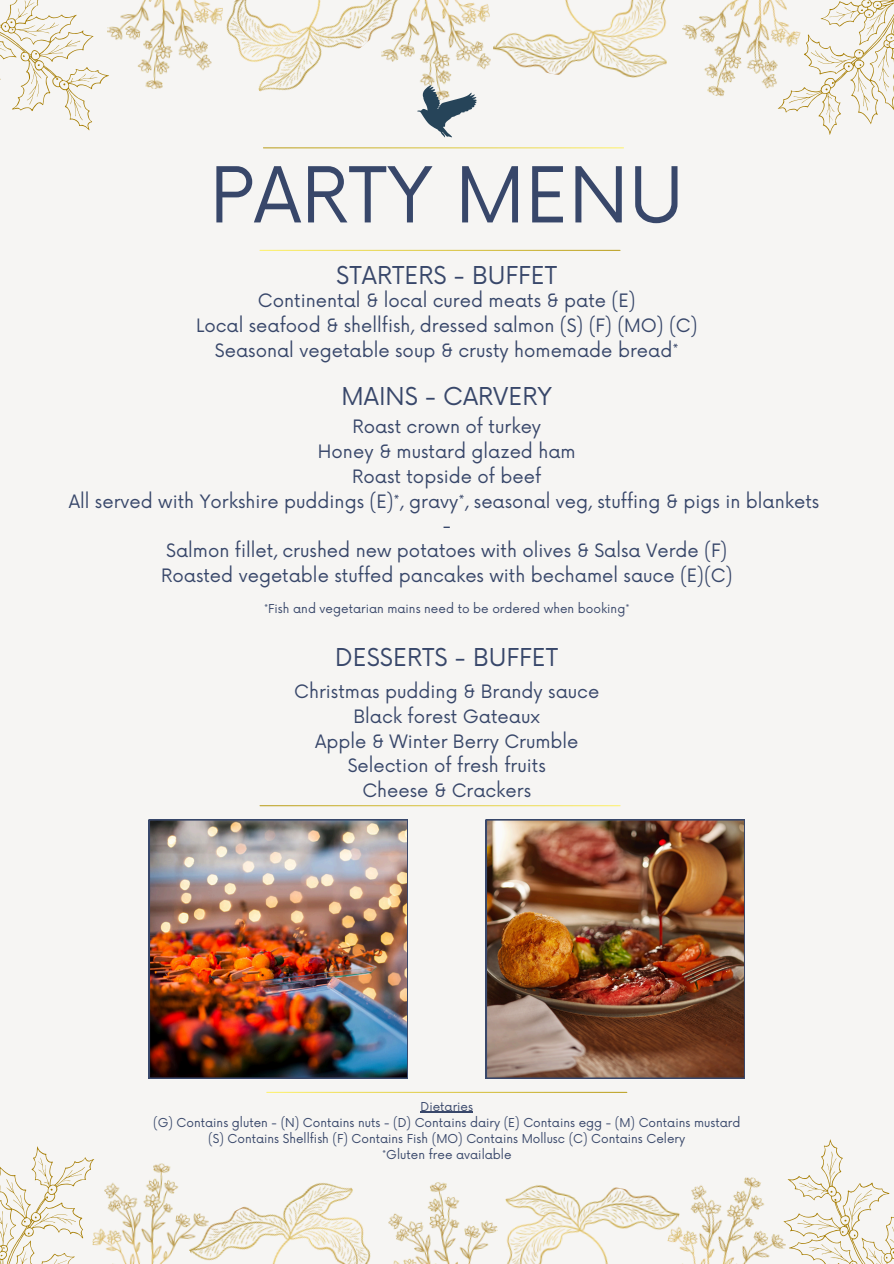
<style>
.page{position:relative;width:894px;height:1264px;background:#fff}
.page>*{position:absolute;margin:0;border:0;box-sizing:border-box;transform-origin:0 0}
.t1{font:75px "Now";color:#38476a}
.t2{font:24px "Now";color:#38476a}
.t3{font:18px/24.8px "Now";color:#38476a;text-align:center}
.t4{font:12px "Now";color:#38476a}
</style>
<div class="page">
<div style="left:0;top:0;width:893px;height:1263px;background:#f6f5f3"></div>
<svg style="left:0;top:0;width:102px;height:131px"></svg>
<img style="left:226px;top:0;width:144px;height:92px">
<img style="left:682px;top:0;width:63px;height:96px">
<img style="left:102px;top:0;width:121px;height:89px">
<img style="left:502px;top:0;width:165px;height:78px">
<svg style="left:745px;top:0;width:148px;height:135px"></svg>
<img style="left:370px;top:0;width:132px;height:103px">
<svg style="left:0;top:1146px;width:90px;height:117px"></svg>
<img style="left:213px;top:1183px;width:158px;height:80px">
<img style="left:681px;top:1177px;width:76px;height:86px">
<img style="left:90px;top:1159px;width:123px;height:104px">
<img style="left:507px;top:1185px;width:174px;height:78px">
<svg style="left:757px;top:1139px;width:136px;height:125px"></svg>
<img style="left:388px;top:1182px;width:119px;height:81px">
<svg style="left:259px;top:250px;width:361px;height:1px"></svg>
<svg style="left:263px;top:147px;width:360px;height:1px"></svg>
<img style="left:149px;top:819px;width:259px;height:259px">
<svg style="left:267px;top:1091px;width:360px;height:1px"></svg>
<svg style="left:259px;top:805px;width:361px;height:1px"></svg>
<svg style="left:417px;top:85px;width:59px;height:52px"></svg>
<img style="left:486px;top:819px;width:258px;height:259px">
<hr style="left:420px;top:1111px;width:53px;height:1px;background:#38476a">
<p class="t1" style="left:209px;top:153px;width:476px">PARTY MENU</p>
<h1 class="t2" style="left:336px;top:261px;width:222px">STARTERS - BUFFET</h1>
<h3 class="t3" style="left:196px;top:289px;width:502px">Continental &amp; local cured meats &amp; pate (E)<br>Local seafood &amp; shellfish, dressed salmon (S) (F) (MO) (C)<br>Seasonal vegetable soup &amp; crusty homemade bread*</h3>
<p class="t2" style="left:341px;top:382px;width:212px">MAINS - CARVERY</p>
<h2 class="t3" style="left:69px;top:415px;width:751px">Roast crown of turkey<br>Honey &amp; mustard glazed ham<br>Roast topside of beef<br>All served with Yorkshire puddings (E)*, gravy*, seasonal veg, stuffing &amp; pigs in blankets -<br>Salmon fillet, crushed new potatoes with olives &amp; Salsa Verde (F)<br>Roasted vegetable stuffed pancakes with bechamel sauce (E)(C)</h2>
<h3 class="t4" style="left:264px;top:602px;width:367px">*Fish and vegetarian mains need to be ordered when booking*</h3>
<h2 class="t2" style="left:335px;top:644px;width:224px">DESSERTS - BUFFET</h2>
<p class="t3" style="left:294px;top:680px;width:306px">Christmas pudding &amp; Brandy sauce<br>Black forest Gateaux<br>Apple &amp; Winter Berry Crumble<br>Selection of fresh fruits<br>Cheese &amp; Crackers</p>
<h3 class="t4" style="left:420px;top:1099px;width:54px">Dietaries</h3>
<p class="t4" style="left:153px;top:1115px;width:588px">(G) Contains gluten - (N) Contains nuts - (D) Contains dairy (E) Contains egg - (M) Contains mustard</p>
<p class="t4" style="left:208px;top:1131px;width:478px">(S) Contains Shellfish (F) Contains Fish (MO) Contains Mollusc (C) Contains Celery</p>
<p class="t4" style="left:382px;top:1147px;width:131px">*Gluten free available</p>
</div>
